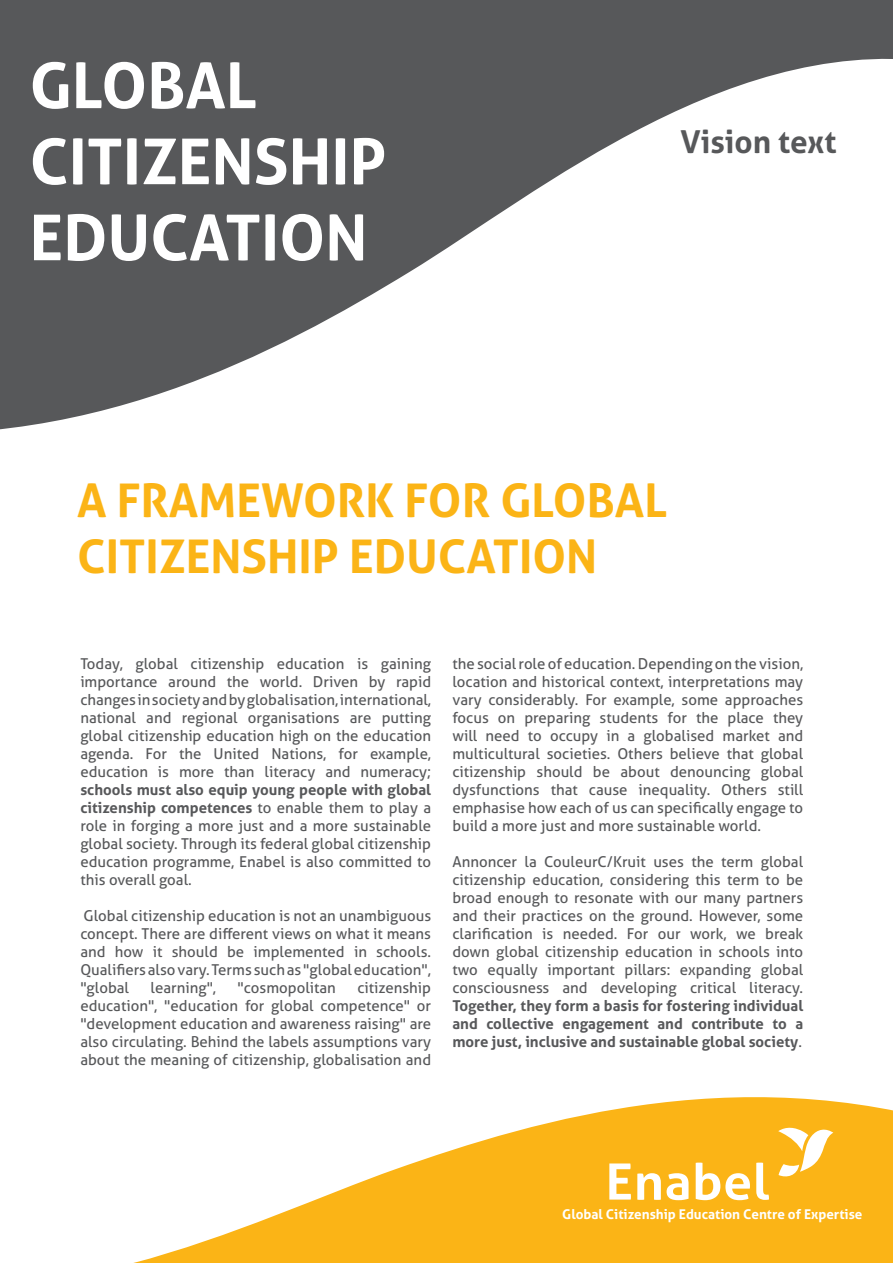
<style>
.page{position:relative;width:893px;height:1263px;background:#fff}
.page>*{position:absolute;margin:0;border:0;box-sizing:border-box;transform-origin:0 0}
.t1{font:700 63.3px "Aller";color:#fff}
.t2{font:700 46.5px/55.8px "Aller";color:#fbb416}
.t3{font:700 31.5px "Aller";color:#57585a}
.t4{font:15px/18px "Aller";color:#57585a;text-align:justify}
.t5{font:700 13.5px "Aller";color:#fff}
.s1{font-weight:700}
</style>
<div class="page">
<svg style="left:133px;top:1097px;width:760px;height:166px;fill:#fbb416"></svg>
<svg style="left:0;top:0;width:893px;height:430px;fill:#57585a"></svg>
<svg style="left:609px;top:1163px;width:22px;height:36px"></svg>
<svg style="left:637px;top:1173px;width:24px;height:27px"></svg>
<svg style="left:667px;top:1173px;width:21px;height:27px"></svg>
<svg style="left:696px;top:1162px;width:54px;height:38px"></svg>
<svg style="left:756px;top:1162px;width:13px;height:38px"></svg>
<svg style="left:778px;top:1126px;width:55px;height:52px"></svg>
<p class="t1" style="left:30px;top:47px;width:229px">GLOBAL</p>
<p class="t1" style="left:30px;top:123px;width:358px">CITIZENSHIP</p>
<p class="t1" style="left:30px;top:199px;width:339px">EDUCATION</p>
<p class="t3" style="left:680px;top:122px;width:158px">Vision text</p>
<p class="t2" style="left:77px;top:472px;width:592px">A FRAMEWORK FOR GLOBAL<br>CITIZENSHIP EDUCATION</p>
<p class="t4" style="left:80px;top:655px;width:352px">Today, global citizenship education is gaining importance around the world. Driven by rapid changes in society and by globalisation, international, national and regional organisations are putting global citizenship education high on the education agenda. For the United Nations, for example, education is more than literacy and numeracy; <span class="s1">schools must also equip young people with global citizenship competences</span> to enable them to play a role in forging a more just and a more sustainable global society. Through its federal global citizenship education programme, Enabel is also committed to this overall goal.</p>
<p class="t4" style="left:80px;top:907px;width:352px">Global citizenship education is not an unambiguous concept. There are different views on what it means and how it should be implemented in schools.<br>Qualifiers also vary. Terms such as "global education", "global</p>
<p class="t4" style="left:80px;top:979px;width:352px;text-indent:277px">citizenship education", "education for global competence" or "development education and awareness raising" are also circulating. Behind the labels assumptions vary about the meaning of citizenship, globalisation and</p>
<p class="t4" style="left:151px;top:979px;width:67px">learning",</p>
<p class="t4" style="left:238px;top:979px;width:100px">"cosmopolitan</p>
<p class="t4" style="left:452px;top:655px;width:352px">the social role of education. Depending on the vision, location and historical context, interpretations may vary considerably. For example, some approaches focus on preparing students for the place they will need to occupy in a globalised market and multicultural societies. Others believe that global citizenship should be about denouncing global dysfunctions that cause inequality. Others still emphasise how each of us can specifically engage to build a more just and more sustainable world.</p>
<p class="t4" style="left:452px;top:853px;width:352px">Annoncer la CouleurC/Kruit uses the term global citizenship education, considering this term to be broad enough to resonate with our many partners and their practices on the ground. However, some clarification is needed. For our work, we break down global citizenship education in schools into two equally important pillars: expanding global consciousness and developing critical literacy.<br><span class="s1">Together, they form a basis for fostering individual and collective engagement and contribute to a more just, inclusive and sustainable global society</span>.</p>
<p class="t5" style="left:562px;top:1206px;width:302px">Global Citizenship Education Centre of Expertise</p>
</div>
